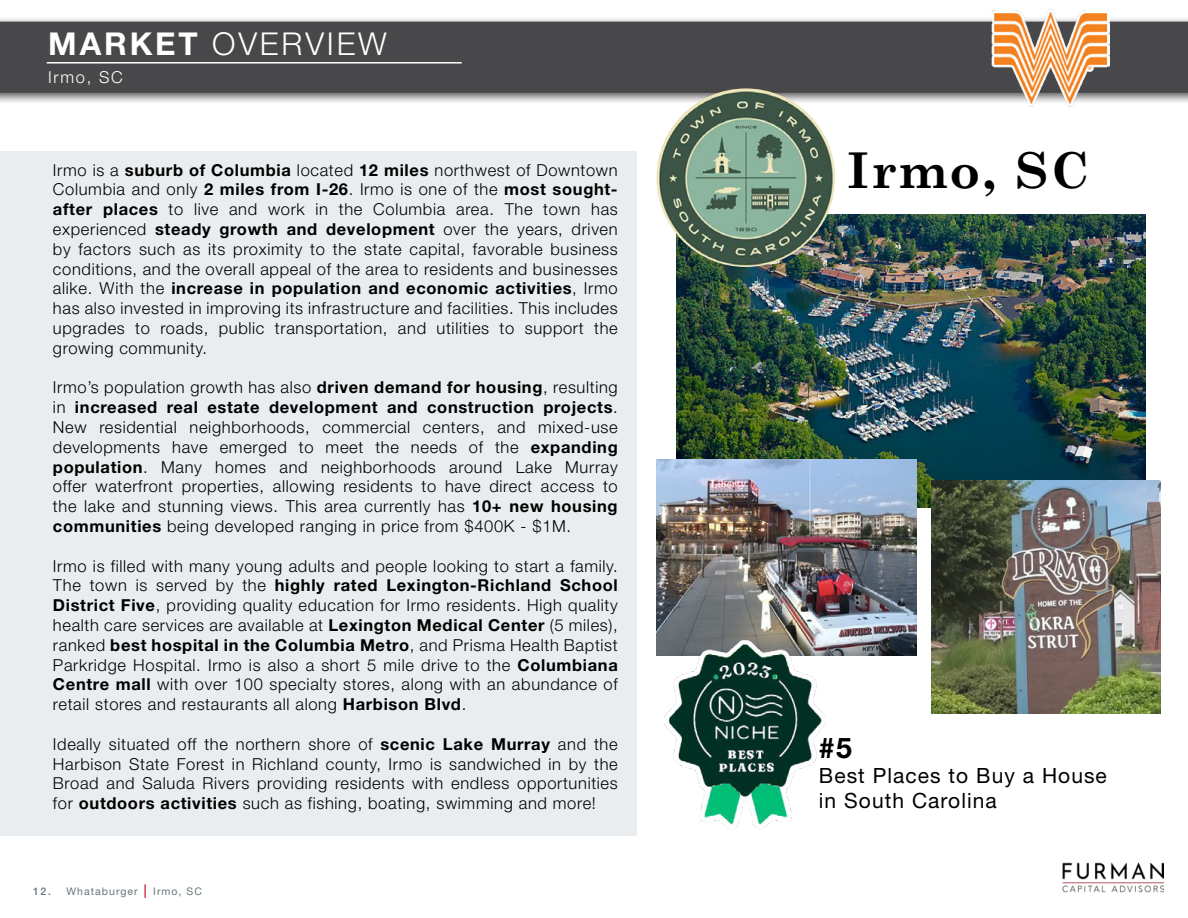
<style>
.page{position:relative;width:1188px;height:918px;background:#fff}
.page>*{position:absolute;margin:0;border:0;box-sizing:border-box;transform-origin:0 0}
.t1{font:700 49.5px "Century Schoolbook";letter-spacing:.05em;color:#000}
.t2{font:300 31.5px "Helvetica Neue LT Std";letter-spacing:.09em;color:#fff}
.t3{font:700 28.5px "Helvetica Neue LT Std";color:#000}
.t4{font:21px/25.2px "Helvetica Neue LT Std";letter-spacing:.05em;color:#000}
.t5{font:300 16.5px/19.8px "Helvetica Neue LT Std";letter-spacing:.04em;color:#000;text-align:justify}
.t6{font:300 16.5px "Helvetica Neue LT Std";letter-spacing:.1em;color:#fff}
.t7{font:10.5px "Helvetica Neue LT Std";letter-spacing:.1em;color:#69747a}
.s1{font-weight:700}
.s2{font-weight:500}
.s3{font-weight:700;font-size:13.5px;color:#cf2f40}
</style>
<div class="page">
<img style="left:1062px;top:862px;width:101px;height:31px">
<div style="left:0;top:16px;width:1188px;height:89px;background:#000;opacity:.65"></div>
<div style="left:0;top:22px;width:1188px;height:71px;background:#48484a"></div>
<hr style="left:47px;top:62px;width:415px;height:2px;background:#fff">
<img style="left:991px;top:9px;width:119px;height:98px">
<div style="left:0;top:151px;width:636px;height:684px;background:#eaedef"></div>
<img style="left:676px;top:215px;width:470px;height:293px">
<img style="left:931px;top:481px;width:229px;height:232px">
<img style="left:657px;top:459px;width:260px;height:196px">
<img style="left:657px;top:88px;width:178px;height:179px;border-radius:89px">
<img style="left:656px;top:632px;width:181px;height:197px">
<h2 class="t2" style="left:48px;top:24px;width:340px"><span class="s1">MARKET</span> OVERVIEW</h2>
<p class="t6" style="left:48px;top:67px;width:76px">Irmo, SC</p>
<p class="t5" style="left:53px;top:160px;width:566px">Irmo is a <span class="s1">suburb of Columbia</span> located <span class="s1">12 miles</span> northwest of Downtown Columbia and only <span class="s1">2 miles from I-26</span>. Irmo is one of the <span class="s1">most sought&shy;after places</span> to live and work in the Columbia area. The town has experienced <span class="s1">steady growth and development</span> over the years, driven by factors such as its proximity to the state capital, favorable business conditions, and the overall appeal of the area to residents and businesses alike. With the <span class="s1">increase in population and economic activities</span>, Irmo has also invested in improving its infrastructure and facilities. This includes upgrades to roads, public transportation, and utilities to support the growing community.</p>
<p class="t5" style="left:53px;top:377px;width:566px">Irmo’s population growth has also <span class="s1">driven demand for housing</span>, resulting in <span class="s1">increased real estate development and construction projects</span>.<br>New residential neighborhoods, commercial centers, and mixed-use developments have emerged to meet the needs of the <span class="s1">expanding population</span>. Many homes and neighborhoods around Lake Murray offer waterfront properties, allowing residents to have direct access to the lake and stunning views. This area currently has <span class="s1">10+ new housing communities</span> being developed ranging in price from $400K - $1M.</p>
<p class="t5" style="left:53px;top:556px;width:566px">Irmo is filled with many young adults and people looking to start a family.<br>The town is served by the <span class="s1">highly rated Lexington-Richland School District Five</span>, providing quality education for Irmo residents. High quality health care services are available at <span class="s1">Lexington Medical Center</span> (5 miles), ranked <span class="s1">best hospital in the Columbia Metro</span>, and Prisma Health Baptist Parkridge Hospital. Irmo is also a short 5 mile drive to the <span class="s1">Columbiana Centre mall</span> with over 100 specialty stores, along with an abundance of retail stores and restaurants all along <span class="s1">Harbison Blvd</span>.</p>
<p class="t5" style="left:53px;top:734px;width:566px">Ideally situated off the northern shore of <span class="s1">scenic Lake Murray</span> and the Harbison State Forest in Richland county, Irmo is sandwiched in by the Broad and Saluda Rivers providing residents with endless opportunities for <span class="s1">outdoors activities</span> such as fishing, boating, swimming and more!</p>
<p class="t7" style="left:33px;top:885px;width:170px"><span class="s2">12.</span> Whataburger <span class="s3">|</span> Irmo, SC</p>
<h1 class="t1" style="left:847px;top:131px;width:244px">Irmo, SC</h1>
<h3 class="t3" style="left:819px;top:730px;width:35px">#5</h3>
<p class="t4" style="left:819px;top:762px;width:289px">Best Places to Buy a House in South Carolina</p>
</div>
